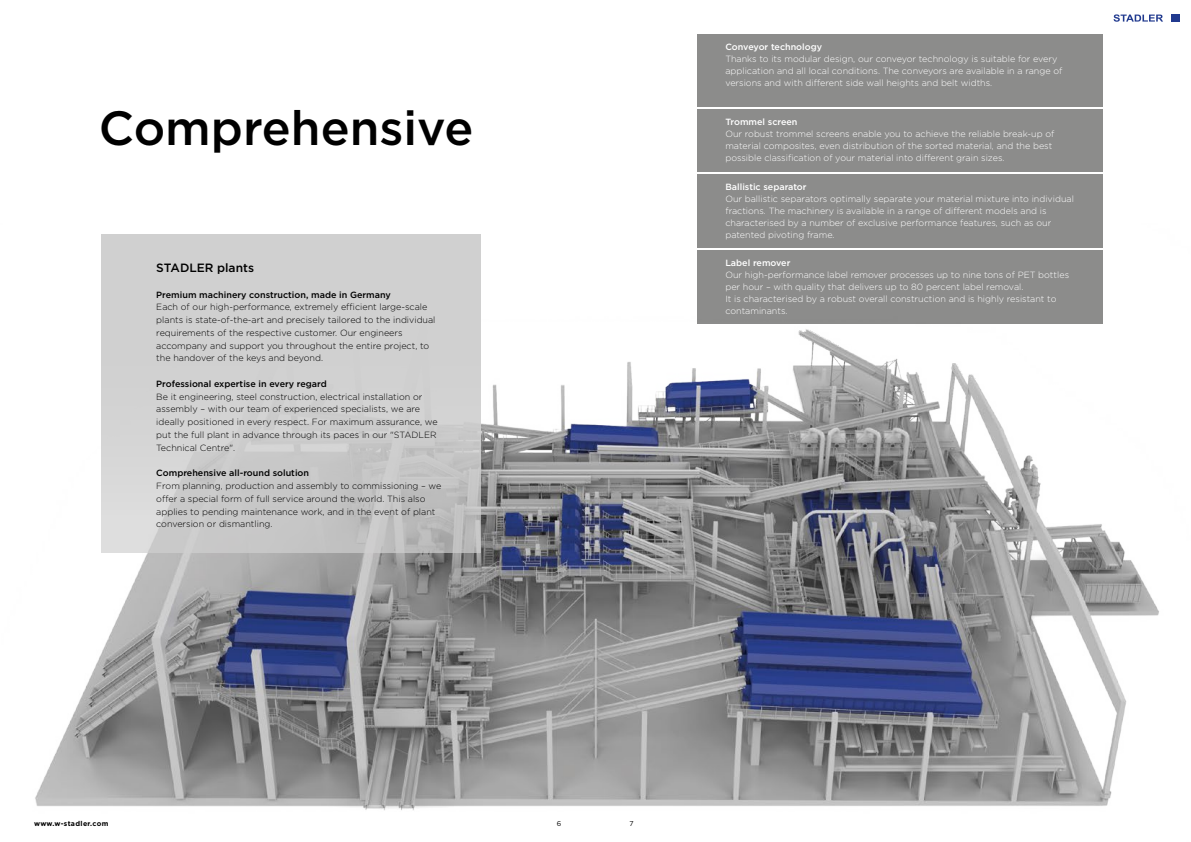
<style>
.page{position:relative;width:1191px;height:842px;background:#fff}
.page>*{position:absolute;margin:0;border:0;box-sizing:border-box;transform-origin:0 0}
.t1{font:500 48px "Gotham";color:#000}
.t2{font:500 12px "Gotham";color:#000}
.t3{font:300 9px/12px "Gotham";color:#fff}
.t4{font:300 9px/12.8px "Gotham";color:#000}
.t5{font:500 9px "Gotham";color:#000}
.t6{font:500 9px "Gotham";color:#fff}
.t7{font:700 7px "Gotham";letter-spacing:.05em;color:#000}
.t8{font:7px "Gotham";color:#000}
</style>
<div class="page">
<img style="left:35px;top:223px;width:1124px;height:588px">
<svg style="left:102px;top:514px;width:379px;height:39px;background:#c6c6c6"></svg>
<div style="left:102px;top:234px;width:379px;height:280px;background:#d0d0d0"></div>
<div style="left:697px;top:109px;width:405px;height:62px;background:#8c8c8b"></div>
<div style="left:697px;top:174px;width:405px;height:74px;background:#8c8c8b"></div>
<div style="left:697px;top:34px;width:405px;height:72px;background:#8c8c8b"></div>
<div style="left:697px;top:251px;width:405px;height:73px;background:#8c8c8b"></div>
<svg style="left:1113px;top:14px;width:50px;height:8px"></svg>
<div style="left:1171px;top:14px;width:8px;height:8px;background:#213a8f"></div>
<h1 class="t1" style="left:99px;top:96px;width:376px">Comprehensive</h1>
<h2 class="t2" style="left:156px;top:260px;width:99px">STADLER plants</h2>
<p class="t5" style="left:156px;top:289px;width:236px">Premium machinery construction, made in Germany</p>
<p class="t4" style="left:156px;top:301px;width:281px">Each of our high-performance, extremely efficient large-scale plants is state-of-the-art and precisely tailored to the individual requirements of the respective customer. Our engineers accompany and support you throughout the entire project, to the handover of the keys and beyond.</p>
<p class="t5" style="left:156px;top:378px;width:172px">Professional expertise in every regard</p>
<p class="t4" style="left:156px;top:390px;width:283px">Be it engineering, steel construction, electrical installation or assembly – with our team of experienced specialists, we are ideally positioned in every respect. For maximum assurance, we put the full plant in advance through its paces in our "STADLER Technical Centre".</p>
<p class="t5" style="left:156px;top:467px;width:154px">Comprehensive all-round solution</p>
<p class="t4" style="left:156px;top:479px;width:287px">From planning, production and assembly to commissioning – we offer a special form of full service around the world. This also applies to pending maintenance work, and in the event of plant conversion or dismantling.</p>
<p class="t6" style="left:725px;top:41px;width:98px">Conveyor technology</p>
<p class="t3" style="left:725px;top:52px;width:338px">Thanks to its modular design, our conveyor technology is suitable for every application and all local conditions. The conveyors are available in a range of versions and with different side wall heights and belt widths.</p>
<p class="t6" style="left:725px;top:116px;width:74px">Trommel screen</p>
<p class="t3" style="left:725px;top:127px;width:330px">Our robust trommel screens enable you to achieve the reliable break-up of material composites, even distribution of the sorted material, and the best possible classification of your material into different grain sizes.</p>
<p class="t6" style="left:725px;top:181px;width:83px">Ballistic separator</p>
<p class="t3" style="left:725px;top:192px;width:350px">Our ballistic separators optimally separate your material mixture into individual fractions. The machinery is available in a range of different models and is characterised by a number of exclusive performance features, such as our patented pivoting frame.</p>
<p class="t6" style="left:725px;top:257px;width:67px">Label remover</p>
<p class="t3" style="left:725px;top:269px;width:345px">Our high-performance label remover processes up to nine tons of PET bottles per hour – with quality that delivers up to 80 percent label removal.<br>It is characterised by a robust overall construction and is highly resistant to contaminants.</p>
<p class="t7" style="left:34px;top:819px;width:76px">www.w-stadler.com</p>
<p class="t8" style="left:557px;top:819px;width:6px">6</p>
<p class="t8" style="left:629px;top:819px;width:6px">7</p>
</div>
